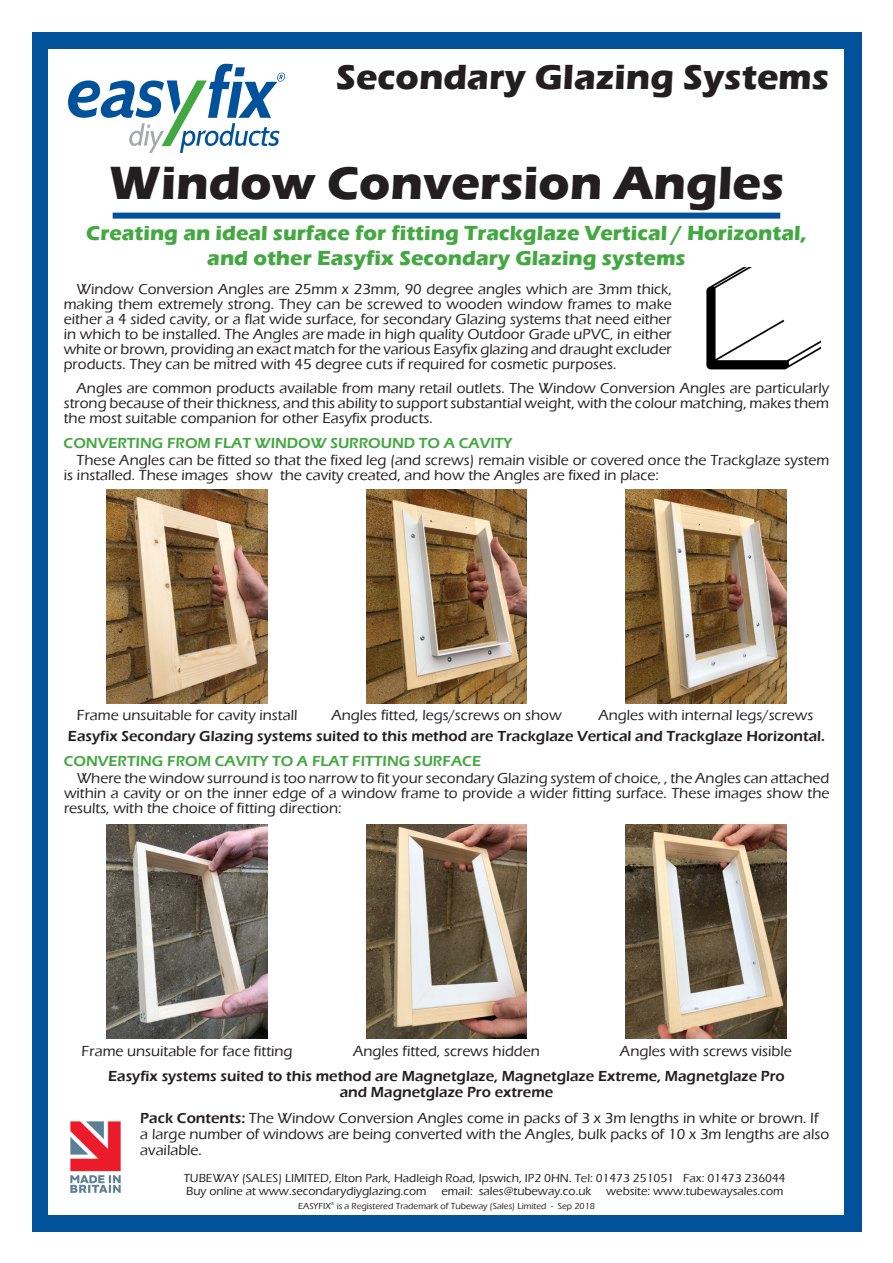
<style>
.page{position:relative;width:893px;height:1263px;background:#fff}
.page>*{position:absolute;margin:0;border:0;box-sizing:border-box;transform-origin:0 0}
.Hints_text{font:700 48px "Eras ITC";color:#231f20}
.Hints_text-2{font:700 36px "Eras ITC";color:#231f20}
.Hints_text-3{font:700 21px/25.2px "Eras ITC";color:#43a842;text-align:center}
.Intro_Text{font:500 15px/15px "Eras ITC";color:#231f20;text-align:justify}
.Intro_Text-2{font:600 15px/15.8px "Eras ITC";color:#231f20;text-align:center}
.Instructions_Text{font:500 15px/15.8px "Eras ITC";color:#231f20}
.Hints_text-4{font:600 15px "Eras ITC";color:#43a842}
.t1{font:500 12px "Eras ITC";color:#231f20}
.t2{font:500 9px "Eras ITC";color:#231f20}
.t3{font:500 4.5px "Eras ITC";color:#231f20}
.s1{font-weight:600}
</style>
<div class="page">
<div style="left:32px;top:32px;width:829px;height:1199px;background:#01529a"></div>
<div style="left:49px;top:49px;width:795px;height:1165px;background:#fff"></div>
<div style="left:113px;top:213px;width:667px;height:6px;background:#01529a"></div>
<svg style="left:68px;top:64px;width:217px;height:89px"></svg>
<img style="left:70px;top:1121px;width:51px;height:72px">
<img style="left:706px;top:268px;width:115px;height:102px">
<img style="left:625px;top:489px;width:161px;height:214px">
<img style="left:366px;top:489px;width:161px;height:214px">
<img style="left:107px;top:489px;width:160px;height:214px">
<img style="left:107px;top:824px;width:160px;height:215px">
<img style="left:366px;top:824px;width:161px;height:215px">
<img style="left:625px;top:824px;width:161px;height:215px">
<p class="Hints_text-2" style="left:336px;top:56px;width:495px">Secondary Glazing Systems</p>
<p class="Hints_text" style="left:109px;top:156px;width:677px">Window Conversion Angles</p>
<p class="Hints_text-3" style="left:86px;top:220px;width:722px">Creating an ideal surface for fitting Trackglaze Vertical / Horizontal, and other Easyfix Secondary Glazing systems</p>
<p class="Intro_Text" style="left:64px;top:281px;width:610px;text-indent:13px">Window Conversion Angles are 25mm x 23mm, 90 degree angles which are 3mm thick, making them extremely strong. They can be screwed to wooden window frames to make either a 4 sided cavity, or a flat wide surface, for secondary Glazing systems that need either in which to be installed. The Angles are made in high quality Outdoor Grade uPVC, in either white or brown, providing an exact match for the various Easyfix glazing and draught excluder products. They can be mitred with 45 degree cuts if required for cosmetic purposes.</p>
<p class="Intro_Text" style="left:64px;top:381px;width:767px;text-indent:13px">Angles are common products available from many retail outlets. The Window Conversion Angles are particularly strong because of their thickness, and this ability to support substantial weight, with the colour matching, makes them the most suitable companion for other Easyfix products.</p>
<p class="Intro_Text" style="left:64px;top:453px;width:767px;text-indent:13px">These Angles can be fitted so that the fixed leg (and screws) remain visible or covered once the Trackglaze system is installed. These images show the cavity created, and how the Angles are fixed in place:</p>
<p class="Hints_text-4" style="left:64px;top:435px;width:450px">CONVERTING FROM FLAT WINDOW SURROUND TO A CAVITY</p>
<p class="Intro_Text" style="left:77px;top:708px;width:222px">Frame unsuitable for cavity install</p>
<p class="Intro_Text" style="left:331px;top:708px;width:232px">Angles fitted, legs/screws on show</p>
<p class="Intro_Text" style="left:598px;top:708px;width:216px">Angles with internal legs/screws</p>
<p class="Intro_Text-2" style="left:68px;top:728px;width:759px">Easyfix Secondary Glazing systems suited to this method are Trackglaze Vertical and Trackglaze Horizontal.</p>
<p class="Hints_text-4" style="left:64px;top:752px;width:419px">CONVERTING FROM CAVITY TO A FLAT FITTING SURFACE</p>
<p class="Intro_Text" style="left:64px;top:771px;width:767px;text-indent:13px">Where the window surround is too narrow to fit your secondary Glazing system of choice, , the Angles can attached within a cavity or on the inner edge of a window frame to provide a wider fitting surface. These images show the results, with the choice of fitting direction:</p>
<p class="Intro_Text" style="left:81px;top:1043px;width:213px">Frame unsuitable for face fitting</p>
<p class="Intro_Text" style="left:353px;top:1043px;width:188px">Angles fitted, screws hidden</p>
<p class="Intro_Text" style="left:620px;top:1043px;width:173px">Angles with screws visible</p>
<p class="Intro_Text-2" style="left:108px;top:1068px;width:678px">Easyfix systems suited to this method are Magnetglaze, Magnetglaze Extreme, Magnetglaze Pro and Magnetglaze Pro extreme</p>
<p class="Instructions_Text" style="left:140px;top:1110px;width:690px"><span class="s1">Pack Contents:</span> The Window Conversion Angles come in packs of 3 x 3m lengths in white or brown. If a large number of windows are being converted with the Angles, bulk packs of 10 x 3m lengths are also available.</p>
<p class="t1" style="left:184px;top:1171px;width:603px">TUBEWAY (SALES) LIMITED, Elton Park, Hadleigh Road, Ipswich, IP2 0HN. Tel: 01473 251051 Fax: 01473 236044</p>
<p class="t1" style="left:186px;top:1184px;width:242px">Buy online at www.secondarydiyglazing.com</p>
<p class="t1" style="left:442px;top:1184px;width:151px">email: sales@tubeway.co.uk</p>
<p class="t1" style="left:606px;top:1184px;width:179px">website: www.tubewaysales.com</p>
<p class="t2" style="left:298px;top:1201px;width:34px">EASYFIX</p>
<p class="t3" style="left:331px;top:1200px;width:5px">®</p>
<p class="t2" style="left:337px;top:1201px;width:260px">is a Registered Trademark of Tubeway (Sales) Limited - Sep 2018</p>
</div>
